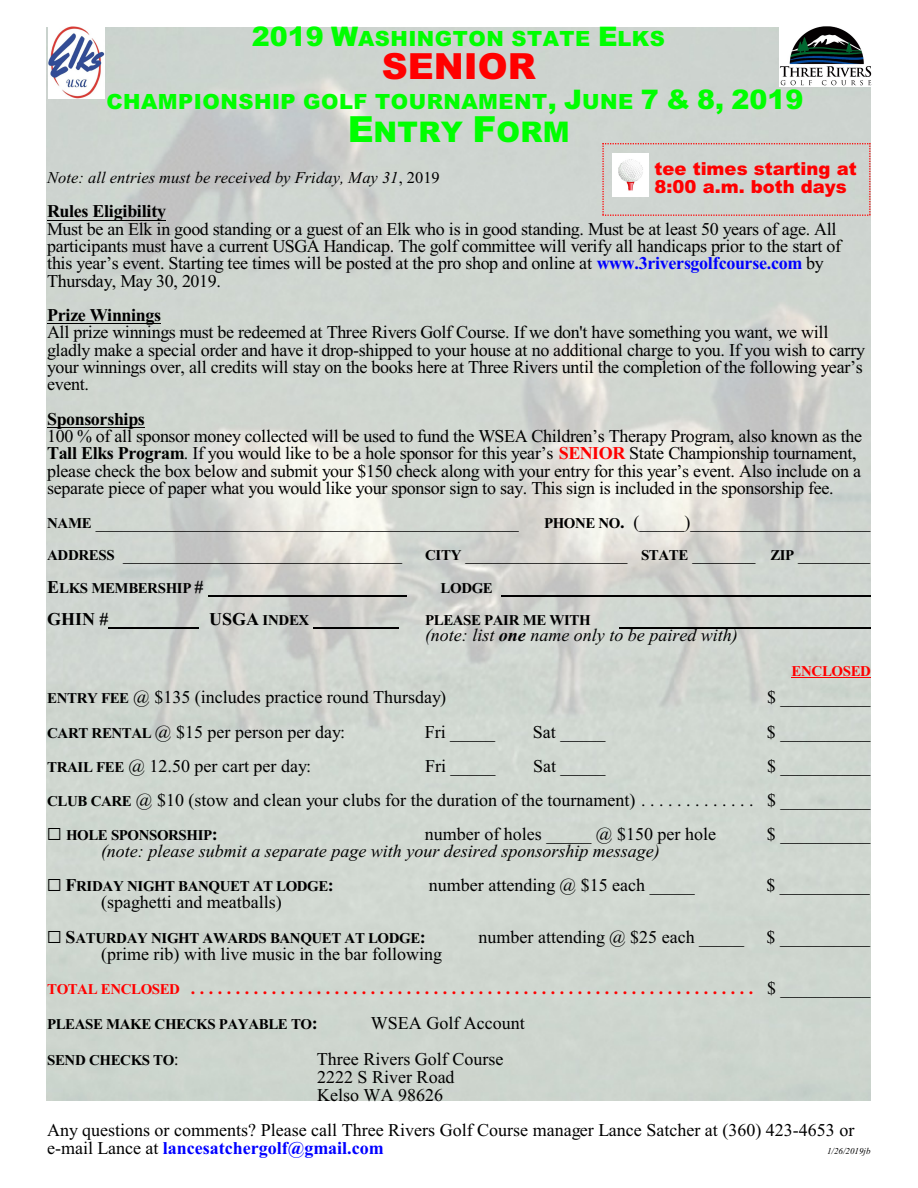
<style>
.page{position:relative;width:918px;height:1188px;background:#fff}
.page>*{position:absolute;margin:0;border:0;box-sizing:border-box;transform-origin:0 0}
.t1{font:900 36px "Arial";color:#f00}
.t2{font:900 28.5px "Arial";letter-spacing:.01em;color:#0f0}
.t3{font:900 21px "Arial";letter-spacing:.025em;color:#0f0}
.t4{font:18px/17.2px "Times New Roman";letter-spacing:-.015em;color:#000}
.t5{font:700 18px/34.2px "Times New Roman";color:#f00}
.t6{font:italic 18px "Times New Roman";color:#000}
.t7{font:700 18px "Times New Roman";letter-spacing:-.02em;color:#000}
.t8{font:900 18px/18px "Arial";color:#f00}
.t9{font:italic 16.5px "Times New Roman";color:#000}
.t10{font:700 15px "Times New Roman";letter-spacing:-.03em;color:#000}
.t11{font:700 15px "Times New Roman";letter-spacing:-.03em;color:#f00}
.t12{font:italic 9px "Times New Roman";color:#000}
.s1{font-size:27px}
.s2{font-size:36px}
.s3{font-style:normal}
.s4{font-weight:700;color:#00f}
.s5{font-weight:700}
.s6{font-weight:700;color:#f00}
.s7{font-weight:700;font-size:15px}
.s8{font-size:18px}
.s9{font-weight:400;color:#000}
.s10{font-size:15px}
.s11{font-weight:400;font-size:18px}
</style>
<div class="page">
<img style="left:47px;top:27px;width:824px;height:1074px">
<img style="left:779px;top:27px;width:93px;height:59px">
<svg style="left:602px;top:143px;width:268px;height:73px;background:#d2d2ce"></svg>
<img style="left:48px;top:27px;width:57px;height:71px">
<hr style="left:47px;top:220px;width:119px;height:1px;background:#000">
<hr style="left:47px;top:323px;width:114px;height:1px;background:#000">
<hr style="left:47px;top:427px;width:98px;height:1px;background:#000">
<hr style="left:208px;top:595px;width:198px;height:1px;background:#000">
<hr style="left:502px;top:595px;width:369px;height:1px;background:#000">
<hr style="left:109px;top:628px;width:90px;height:1px;background:#000">
<hr style="left:314px;top:628px;width:85px;height:1px;background:#000">
<hr style="left:619px;top:628px;width:252px;height:1px;background:#000">
<hr style="left:792px;top:678px;width:79px;height:1px;background:#f00">
<svg style="left:48px;top:828px;width:12px;height:12px"></svg>
<svg style="left:48px;top:879px;width:12px;height:12px"></svg>
<svg style="left:48px;top:931px;width:12px;height:12px"></svg>
<p class="t3" style="left:252px;top:31px;width:415px"><span class="s1">2019 W</span>ASHINGTON STATE <span class="s1">E</span>LKS</p>
<h1 class="t1" style="left:382px;top:53px;width:155px">SENIOR</h1>
<p class="t3" style="left:107px;top:94px;width:698px">CHAMPIONSHIP GOLF TOURNAMENT<span class="s1">, J</span>UNE <span class="s1">7 &amp; 8, 2019</span></p>
<h2 class="t2" style="left:348px;top:122px;width:223px"><span class="s2">E</span>NTRY <span class="s2">F</span>ORM</h2>
<p class="t9" style="left:47px;top:172px;width:394px">Note: all entries must be received by Friday, May 31<span class="s3">, 2019</span></p>
<p class="t7" style="left:47px;top:205px;width:120px">Rules Eligibility</p>
<p class="t4" style="left:47px;top:222px;width:796px">Must be an Elk in good standing or a guest of an Elk who is in good standing. Must be at least 50 years of age. All participants must have a current USGA Handicap. The golf committee will verify all handicaps prior to the start of this year’s event. Starting tee times will be posted at the pro shop and online at <span class="s4">www.3riversgolfcourse.com</span> by Thursday, May 30, 2019.</p>
<p class="t7" style="left:47px;top:309px;width:116px">Prize Winnings</p>
<p class="t4" style="left:47px;top:325px;width:820px">All prize winnings must be redeemed at Three Rivers Golf Course. If we don't have something you want, we will gladly make a special order and have it drop-shipped to your house at no additional charge to you. If you wish to carry your winnings over, all credits will stay on the books here at Three Rivers until the completion of the following year’s event.</p>
<p class="t7" style="left:47px;top:413px;width:99px">Sponsorships</p>
<p class="t4" style="left:47px;top:429px;width:817px">100 % of all sponsor money collected will be used to fund the WSEA Children’s Therapy Program, also known as the <span class="s5">Tall Elks Program</span>. If you would like to be a hole sponsor for this year’s <span class="s6">SENIOR</span> State Championship tournament, please check the box below and submit your $150 check along with your entry for this year’s event. Also include on a separate piece of paper what you would like your sponsor sign to say. This sign is included in the sponsorship fee.</p>
<p class="t4" style="left:47px;top:515px;width:473px"><span class="s7">NAME</span> _______________________________________________</p>
<p class="t4" style="left:544px;top:515px;width:328px"><span class="s7">PHONE NO</span><span class="s5">.</span> (_____)____________________</p>
<p class="t4" style="left:47px;top:547px;width:357px"><span class="s7">ADDRESS</span> _______________________________</p>
<p class="t4" style="left:425px;top:547px;width:447px"><span class="s7">CITY</span> __________________ <span class="s7">STATE</span> _______ <span class="s7">ZIP</span> ________</p>
<p class="t10" style="left:47px;top:582px;width:158px"><span class="s8">E</span>LKS MEMBERSHIP <span class="s8">#</span></p>
<p class="t10" style="left:441px;top:582px;width:54px">LODGE</p>
<p class="t7" style="left:47px;top:613px;width:63px">GHIN #</p>
<p class="t10" style="left:209px;top:615px;width:102px"><span class="s8">USGA</span> INDEX</p>
<p class="t10" style="left:425px;top:615px;width:167px">PLEASE PAIR ME WITH</p>
<p class="t6" style="left:425px;top:629px;width:314px">(note: list <span class="s5">one</span> name only to be paired with)</p>
<p class="t11" style="left:792px;top:665px;width:81px">ENCLOSED</p>
<p class="t4" style="left:47px;top:691px;width:401px"><span class="s7">ENTRY FEE</span> @ $135 (includes practice round Thursday)</p>
<p class="t4" style="left:767px;top:691px;width:105px">$ __________</p>
<p class="t4" style="left:47px;top:725px;width:299px"><span class="s7">CART RENTAL</span> @ $15 per person per day:</p>
<p class="t4" style="left:425px;top:725px;width:72px">Fri _____</p>
<p class="t4" style="left:533px;top:725px;width:74px">Sat _____</p>
<p class="t4" style="left:767px;top:725px;width:105px">$ __________</p>
<p class="t4" style="left:47px;top:759px;width:265px"><span class="s7">TRAIL FEE</span> @ 12.50 per cart per day:</p>
<p class="t4" style="left:425px;top:759px;width:72px">Fri _____</p>
<p class="t4" style="left:533px;top:759px;width:74px">Sat _____</p>
<p class="t8" style="left:655px;top:161px;width:204px">tee times starting at<br>8:00 a.m. both days</p>
<p class="t4" style="left:47px;top:750px;width:825px;line-height:34.2px;text-align:right">$ __________<br><span class="s7">CLUB CARE</span> @ $10 (stow and clean your clubs for the duration of the tournament) . . . . . . . . . . . . . $ __________</p>
<p class="t10" style="left:66px;top:830px;width:153px">HOLE SPONSORSHIP<span class="s8">:</span></p>
<p class="t4" style="left:425px;top:827px;width:293px">number of holes _____ @ $150 per hole</p>
<p class="t4" style="left:767px;top:827px;width:105px">$ __________</p>
<p class="t6" style="left:101px;top:845px;width:560px">(note: please submit a separate page with your desired sponsorship message)</p>
<p class="t10" style="left:65px;top:881px;width:270px"><span class="s8">F</span>RIDAY NIGHT BANQUET AT LODGE<span class="s8">:</span></p>
<p class="t4" style="left:429px;top:878px;width:267px">number attending @ $15 each _____</p>
<p class="t4" style="left:766px;top:878px;width:105px">$ __________</p>
<p class="t4" style="left:101px;top:896px;width:182px">(spaghetti and meatballs)</p>
<p class="t10" style="left:65px;top:933px;width:362px"><span class="s8">S</span>ATURDAY NIGHT AWARDS BANQUET AT LODGE<span class="s8">:</span></p>
<p class="t4" style="left:479px;top:930px;width:393px">number attending @ $25 each _____ $ __________</p>
<p class="t5" style="left:47px;top:938px;width:825px;text-indent:54px"><span class="s9">(prime rib) with live music in the bar following<br></span><span class="s10">TOTALENCLOSED</span> ............................................................... <span class="s9">$ __________</span></p>
<p class="t10" style="left:47px;top:1019px;width:272px">PLEASE MAKE CHECKS PAYABLE TO<span class="s8">:</span></p>
<p class="t4" style="left:371px;top:1016px;width:156px">WSEA Golf Account</p>
<p class="t10" style="left:47px;top:1055px;width:133px">SEND CHECKS TO<span class="s11">:</span></p>
<p class="t4" style="left:317px;top:1052px;width:188px;line-height:18px">Three Rivers Golf Course<br>2222 S River Road<br>Kelso WA 98626</p>
<p class="t4" style="left:47px;top:1122px;width:809px;line-height:18.1px">Any questions or comments? Please call Three Rivers Golf Course manager Lance Satcher at (360) 423-4653 or e-mail Lance at <span class="s4">lancesatchergolf@gmail.com</span></p>
<p class="t12" style="left:827px;top:1148px;width:45px">1/26/2019jb</p>
</div>
